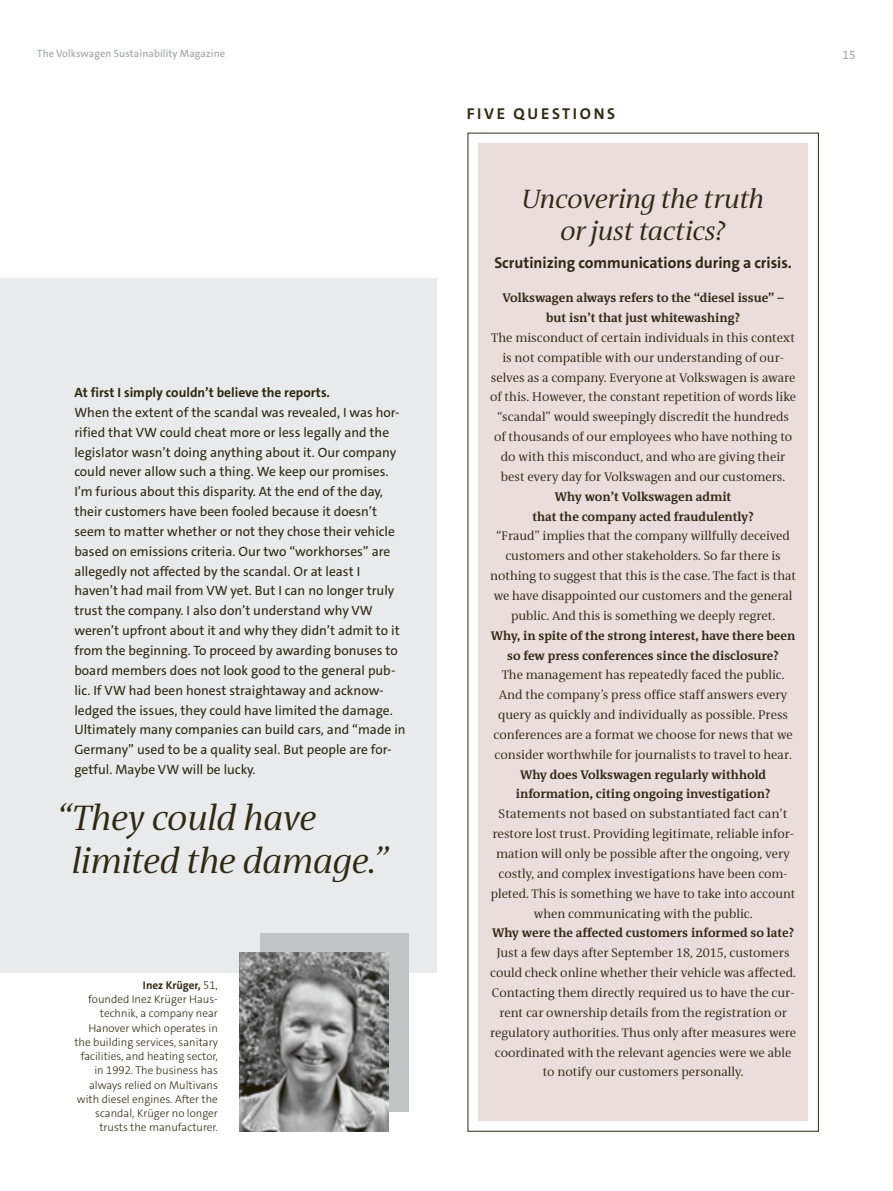
<style>
.page{position:relative;width:893px;height:1191px;background:#fff}
.page>*{position:absolute;margin:0;border:0;box-sizing:border-box;transform-origin:0 0}
.VW_NH_Zitat_EZ20{font:italic 36px/43.5px "VWAG The Antiqua";letter-spacing:-.01em;color:#2f2912}
.VW_NH_Headline_36_In{font:italic 27px/31.5px "VWAG The Antiqua";letter-spacing:-.01em;color:#2f2912;text-align:center}
.VW_NH_Headline_36_In-2{font:700 15.75px "VWAG The Sans";color:#2f2912}
.VW_NH_ENG_Headline_K{font:700 15.75px "VWAG The Sans";letter-spacing:.17em;color:#2f2912}
.VW_NH_Stakeholder_9{font:13.5px/19.8px "VWAG The Sans";color:#2f2912}
.VW_NH_Stakeholder_9-2{font:700 13.5px "VWAG The Sans";color:#2f2912}
.VW_NH_Fließtext_ENG{font:12.75px/19.8px "VWAG The Antiqua";color:#2f2912;text-align:center}
.VW_NH_Fließtext_ENG-2{font:700 12.75px/19.8px "VWAG The Antiqua";color:#2f2912;text-align:center}
.VW_NH_Fließtext_ENG-3{font:12.75px/19.8px "VWAG The Antiqua";color:#2f2912;text-align:center;scale:1.04 1}
.t1{font:12px "VWAG The Sans";color:#9ca2a3}
.VW_NH_ENG_Kurzvita_7{font:300 11.25px/14.2px "VWAG The Sans";color:#2f2912;text-align:right}
.VW_NH_ENG_Kurzvita_7-2{font:700 11.25px "VWAG The Sans";color:#2f2912}
.t2{font:10.5px "VWAG The Sans";letter-spacing:.01em;color:#9ca2a3}
.s1{font-weight:300}
</style>
<div class="page">
<div style="left:478px;top:144px;width:330px;height:976px;background:#eadddb"></div>
<div style="left:0;top:278px;width:437px;height:694px;background:#e8eaeb"></div>
<div style="left:260px;top:933px;width:149px;height:178px;background:#c0c4c5"></div>
<img style="left:239px;top:952px;width:149px;height:179px">
<p class="t2" style="left:37px;top:47px;width:190px">The Volkswagen Sustainability Magazine</p>
<p class="t1" style="left:843px;top:47px;width:15px">15</p>
<p class="VW_NH_ENG_Headline_K" style="left:467px;top:104px;width:150px">FIVE QUESTIONS</p>
<p class="VW_NH_Stakeholder_9-2" style="left:74px;top:384px;width:257px">At first I simply couldn’t believe the reports.</p>
<p class="VW_NH_Stakeholder_9" style="left:74px;top:402px;width:333px">When the extent of the scandal was revealed, I was hor&shy;rified that VW could cheat more or less legally and the legislator wasn’t doing anything about it. Our company could never allow such a thing. We keep our promises.<br>I’m furious about this disparity. At the end of the day, their customers have been fooled because it doesn’t seem to matter whether or not they chose their vehicle based on emissions criteria. Our two “workhorses” are allegedly not affected by the scandal. Or at least I haven’t had mail from VW yet. But I can no longer truly trust the company. I also don’t understand why VW weren’t upfront about it and why they didn’t admit to it from the beginning. To proceed by awarding bonuses to board members does not look good to the general pub&shy;lic. If VW had been honest straightaway and acknow&shy;ledged the issues, they could have limited the damage.<br>Ultimately many companies can build cars, and “made in Germany” used to be a quality seal. But people are for&shy;getful. Maybe VW will be lucky.</p>
<p class="VW_NH_Zitat_EZ20" style="left:72px;top:796px;width:318px;text-indent:-15px">“They could have limited the damage.”</p>
<p class="VW_NH_ENG_Kurzvita_7-2" style="left:143px;top:977px;width:76px">Inez Krüger, <span class="s1">51,</span></p>
<p class="VW_NH_ENG_Kurzvita_7" style="left:74px;top:992px;width:145px">founded Inez Krüger Haus&shy;technik, a company near<br>Hanover which operates in the building services, sanitary facilities, and heating sector, in 1992. The business has always relied on Multivans with diesel engines. After the scandal, Krüger no longer trusts the manufacturer.</p>
<p class="VW_NH_Headline_36_In" style="left:522px;top:183px;width:244px">Uncovering the truth or just tactics?</p>
<p class="VW_NH_Headline_36_In-2" style="left:494px;top:252px;width:299px">Scrutinizing communications during a crisis.</p>
<p class="VW_NH_Fließtext_ENG-2" style="left:503px;top:288px;width:283px">Volkswagen always refers to the “diesel issue” – but isn’t that just whitewashing?</p>
<p class="VW_NH_Fließtext_ENG" style="left:490px;top:328px;width:308px">The misconduct of certain individuals in this context is not compatible with our understanding of our&shy;selves as a company. Everyone at Volkswagen is aware of this. However, the constant repetition of words like “scandal” would sweepingly discredit the hundreds of thousands of our employees who have nothing to do with this misconduct, and who are giving their best every day for Volkswagen and our customers.</p>
<p class="VW_NH_Fließtext_ENG-2" style="left:532px;top:486px;width:223px">Why won’t Volkswagen admit<br>that the company acted fraudulently?</p>
<p class="VW_NH_Fließtext_ENG" style="left:490px;top:526px;width:308px">“Fraud” implies that the company willfully deceived customers and other stakeholders. So far there is nothing to suggest that this is the case. The fact is that we have disappointed our customers and the general public. And this is something we deeply regret.</p>
<p class="VW_NH_Fließtext_ENG-2" style="left:491px;top:625px;width:306px">Why, in spite of the strong interest, have there been so few press conferences since the disclosure?</p>
<p class="VW_NH_Fließtext_ENG" style="left:493px;top:665px;width:301px">The management has repeatedly faced the public.<br>And the company’s press office staff answers every query as quickly and individually as possible. Press conferences are a format we choose for news that we consider worthwhile for journalists to travel to hear.</p>
<p class="VW_NH_Fließtext_ENG-2" style="left:516px;top:764px;width:256px">Why does Volkswagen regularly withhold information, citing ongoing investigation?</p>
<p class="VW_NH_Fließtext_ENG-3" style="left:491px;top:804px;width:295px">Statements not based on substantiated fact can’t restore lost trust. Providing legitimate, reliable infor&shy;mation will only be possible after the ongoing, very costly, and complex investigations have been com&shy;pleted. This is something we have to take into account when communicating with the public.</p>
<p class="VW_NH_Fließtext_ENG-2" style="left:492px;top:923px;width:304px">Why were the affected customers informed so late?</p>
<p class="VW_NH_Fließtext_ENG" style="left:490px;top:943px;width:308px">Just a few days after September 18, 2015, customers could check online whether their vehicle was affected.<br>Contacting them directly required us to have the cur&shy;rent car ownership details from the registration or regulatory authorities. Thus only after measures were coordinated with the relevant agencies were we able to notify our customers personally.</p>
</div>
